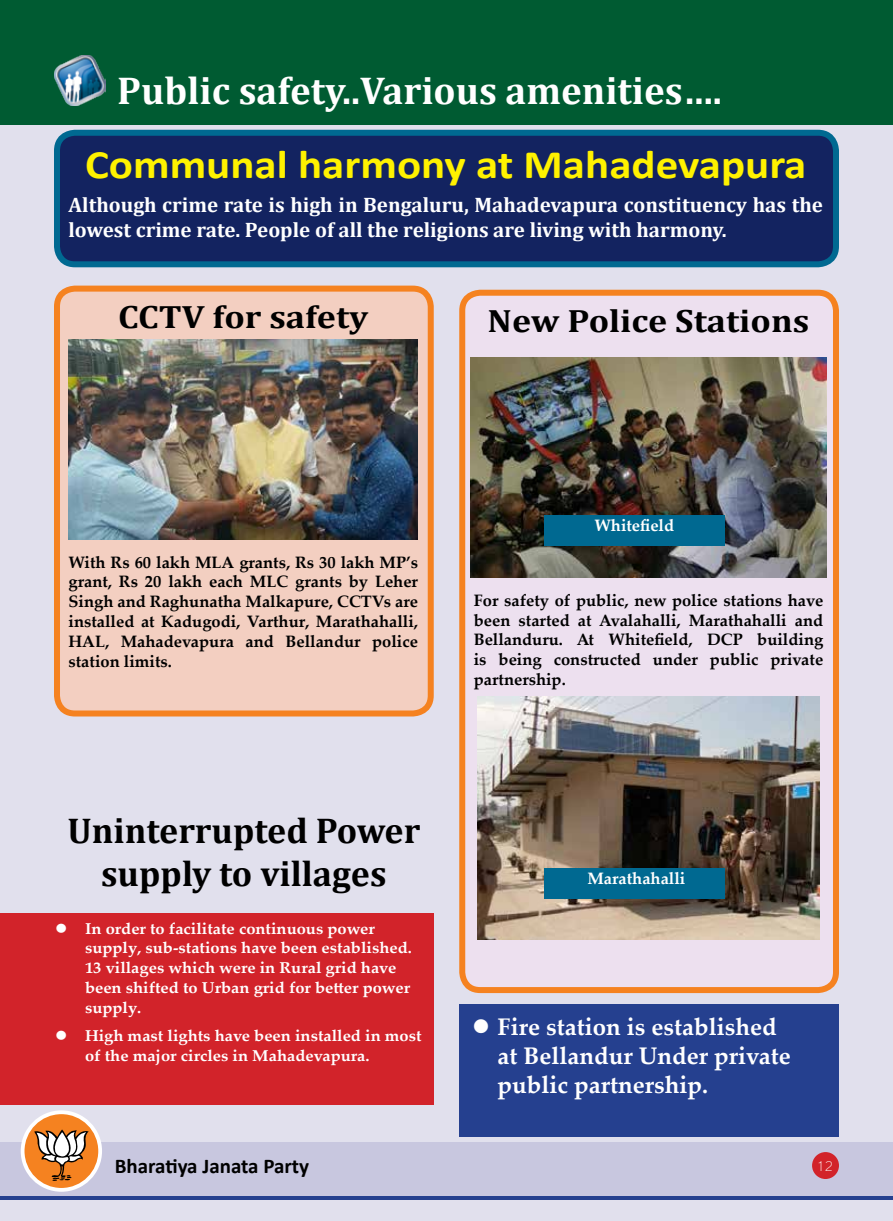
<style>
.page{position:relative;width:893px;height:1221px;background:#fff}
.page>*{position:absolute;margin:0;border:0;box-sizing:border-box;transform-origin:0 0}
.t1{font:700 40.5px "Calibri";color:#fff200;scale:1.11 1}
.t2{font:700 39px "Cambria";color:#fff}
.t3{font:700 36px/43.2px "Cambria";color:#000;text-align:center}
.t4{font:700 32.4px "Cambria";color:#000;scale:1.11 1}
.t5{font:700 24px/28.8px "Palatino Linotype";color:#fff}
.t6{font:700 21px/25.2px "Cambria";color:#fff}
.t7{font:700 21px "Calibri";color:#000}
.t8{font:700 16.5px/19.8px "Palatino Linotype";color:#000;text-align:justify}
.t9{font:700 16.5px "Palatino Linotype";color:#fff}
.t10{font:700 15.6px/19.8px "Palatino Linotype";color:#fff;scale:1.05 1}
.t11{font:100 13.8px "District Pro";color:#fff}
</style>
<div class="page">
<div style="left:0;top:0;width:893px;height:1220px;background:#e1e0ed"></div>
<div style="left:0;top:1141px;width:893px;height:58px;background:#c8c7df"></div>
<div style="left:21px;top:1110px;width:81px;height:81px;background:#fff;border-radius:50%"></div>
<svg style="left:25px;top:1114px;width:73px;height:73px"></svg>
<hr style="left:0;top:1196px;width:893px;height:3px;background:#25408f">
<div style="left:462px;top:293px;width:374px;height:697px;background:#ede0ef;border-radius:18px"></div>
<img style="left:471px;top:357px;width:355px;height:220px">
<img style="left:477px;top:696px;width:342px;height:243px">
<div style="left:459px;top:290px;width:380px;height:703px;border:6px solid #f58220;border-radius:18px"></div>
<div style="left:57px;top:288px;width:374px;height:425px;background:#f3cfc1;border-radius:18px"></div>
<img style="left:69px;top:340px;width:349px;height:199px">
<div style="left:54px;top:285px;width:380px;height:431px;border:6px solid #f58220;border-radius:18px"></div>
<div style="left:0;top:54px;width:893px;height:70px;background:#005b32"></div>
<div style="left:57px;top:133px;width:779px;height:131px;background:#132360;border-radius:18px"></div>
<div style="left:54px;top:130px;width:785px;height:137px;border:6px solid #006991;border-radius:18px"></div>
<img style="left:54px;top:55px;width:52px;height:51px">
<div style="left:459px;top:1004px;width:380px;height:132px;background:#25408f"></div>
<div style="left:544px;top:867px;width:180px;height:31px;background:#006991"></div>
<div style="left:544px;top:514px;width:180px;height:31px;background:#006991"></div>
<div style="left:0;top:0;width:893px;height:54px;background:#005b32"></div>
<div style="left:812px;top:1151px;width:27px;height:27px;background:#d2232a;border-radius:50%"></div>
<div style="left:0;top:912px;width:434px;height:192px;background:#d2232a"></div>
<h2 class="t2" style="left:117px;top:63px;width:606px">Public safety..Various amenities….</h2>
<h1 class="t1" style="left:85px;top:136px;width:651px">Communal harmony at Mahadevapura</h1>
<p class="t6" style="left:69px;top:191px;width:756px">Although crime rate is high in Bengaluru, Mahadevapura constituency has the lowest crime rate. People of all the religions are living with harmony.</p>
<h3 class="t4" style="left:118px;top:294px;width:227px">CCTV for safety</h3>
<h3 class="t4" style="left:488px;top:298px;width:291px">New Police Stations</h3>
<p class="t8" style="left:68px;top:551px;width:351px">With Rs 60 lakh MLA grants, Rs 30 lakh MP’s grant, Rs 20 lakh each MLC grants by Leher Singh and Raghunatha Malkapure, CCTVs are installed at Kadugodi, Varthur, Marathahalli, HAL, Mahadevapura and Bellandur police station limits.</p>
<h3 class="t3" style="left:67px;top:807px;width:354px">Uninterrupted Power supply to villages</h3>
<p class="t10" style="left:85px;top:917px;width:313px">In order to facilitate continuous power supply, sub-stations have been established.<br>13 villages which were in Rural grid have been shifted to Urban grid for better power supply.</p>
<p class="t10" style="left:85px;top:1025px;width:322px">High mast lights have been installed in most of the major circles in Mahadevapura.</p>
<p class="t9" style="left:594px;top:513px;width:81px">Whitefield</p>
<p class="t8" style="left:474px;top:589px;width:351px">For safety of public, new police stations have been started at Avalahalli, Marathahalli and Bellanduru. At Whitefield, DCP building is being constructed under public private partnership.</p>
<p class="t9" style="left:587px;top:866px;width:100px">Marathahalli</p>
<h3 class="t5" style="left:497px;top:1011px;width:295px">Fire station is established at Bellandur Under private public partnership.</h3>
<p class="t7" style="left:115px;top:1151px;width:196px">Bharatiya Janata Party</p>
<p class="t11" style="left:817px;top:1156px;width:17px">12</p>
</div>
